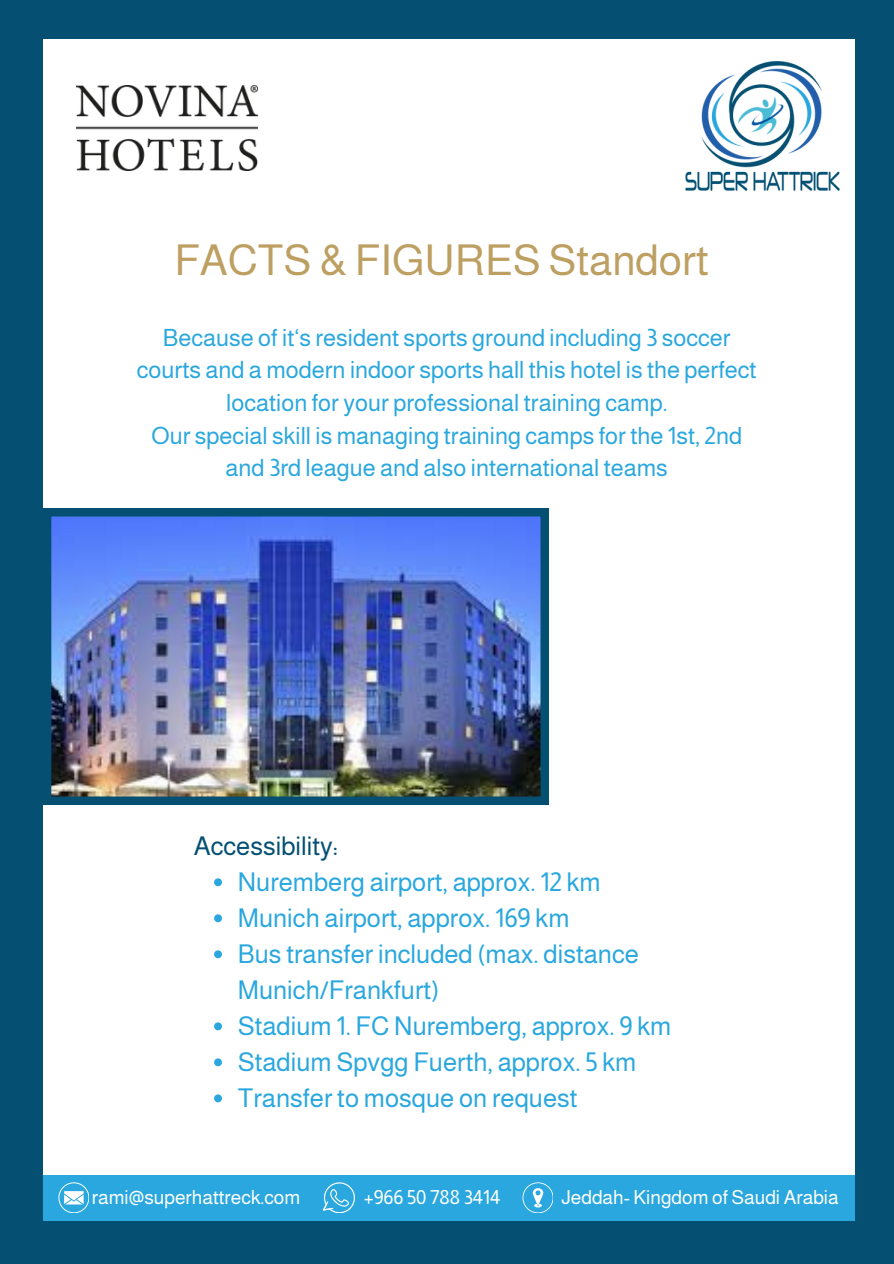
<style>
.page{position:relative;width:894px;height:1264px;background:#fff}
.page>*{position:absolute;margin:0;border:0;box-sizing:border-box;transform-origin:0 0}
.t1{font:42.6px "Almarai";color:#bd9f62}
.t2{font:25.95px/36px "Almarai";color:#29a7de}
.t3{font:25.95px "Almarai";color:#044f72}
.t4{font:23.85px/32.7px "Almarai";color:#29a7de;text-align:center}
.t5{font:19.35px "Almarai";color:#fff}
</style>
<div class="page">
<div style="left:0;top:0;width:893px;height:1263px;background:#044f72"></div>
<div style="left:43px;top:40px;width:812px;height:1179px;background:#fff"></div>
<img style="left:685px;top:62px;width:154px;height:129px">
<div style="left:43px;top:1175px;width:812px;height:45px;background:#29a7de"></div>
<svg style="left:323px;top:1182px;width:32px;height:30px"></svg>
<svg style="left:58px;top:1182px;width:31px;height:30px"></svg>
<svg style="left:522px;top:1182px;width:30px;height:30px"></svg>
<img style="left:77px;top:85px;width:180px;height:86px">
<img style="left:43px;top:508px;width:504px;height:296px">
<svg style="left:214px;top:878px;width:8px;height:8px"></svg>
<svg style="left:214px;top:914px;width:8px;height:8px"></svg>
<svg style="left:214px;top:950px;width:8px;height:8px"></svg>
<svg style="left:214px;top:1022px;width:8px;height:8px"></svg>
<svg style="left:214px;top:1058px;width:8px;height:8px"></svg>
<svg style="left:214px;top:1094px;width:8px;height:8px"></svg>
<p class="t1" style="left:174px;top:236px;width:535px">FACTS &amp; FIGURES Standort</p>
<p class="t4" style="left:137px;top:321px;width:621px">Because of it‘s resident sports ground including 3 soccer courts and a modern indoor sports hall this hotel is the perfect location for your professional training camp.<br>Our special skill is managing training camps for the 1st, 2nd and 3rd league and also international teams</p>
<p class="t3" style="left:194px;top:831px;width:146px">Accessibility:</p>
<p class="t2" style="left:238px;top:863px;width:364px">Nuremberg airport, approx. 12 km</p>
<p class="t2" style="left:238px;top:899px;width:333px">Munich airport, approx. 169 km</p>
<p class="t2" style="left:238px;top:935px;width:402px">Bus transfer included (max. distance<br>Munich/Frankfurt)</p>
<p class="t2" style="left:238px;top:1007px;width:435px">Stadium 1. FC Nuremberg, approx. 9 km</p>
<p class="t2" style="left:238px;top:1043px;width:400px">Stadium Spvgg Fuerth, approx. 5 km</p>
<p class="t2" style="left:238px;top:1079px;width:341px">Transfer to mosque on request</p>
<h2 class="t5" style="left:92px;top:1186px;width:210px">rami@superhattreck.com</h2>
<p class="t5" style="left:363px;top:1186px;width:138px">+966 50 788 3414</p>
<h2 class="t5" style="left:561px;top:1186px;width:279px">Jeddah- Kingdom of Saudi Arabia</h2>
</div>
